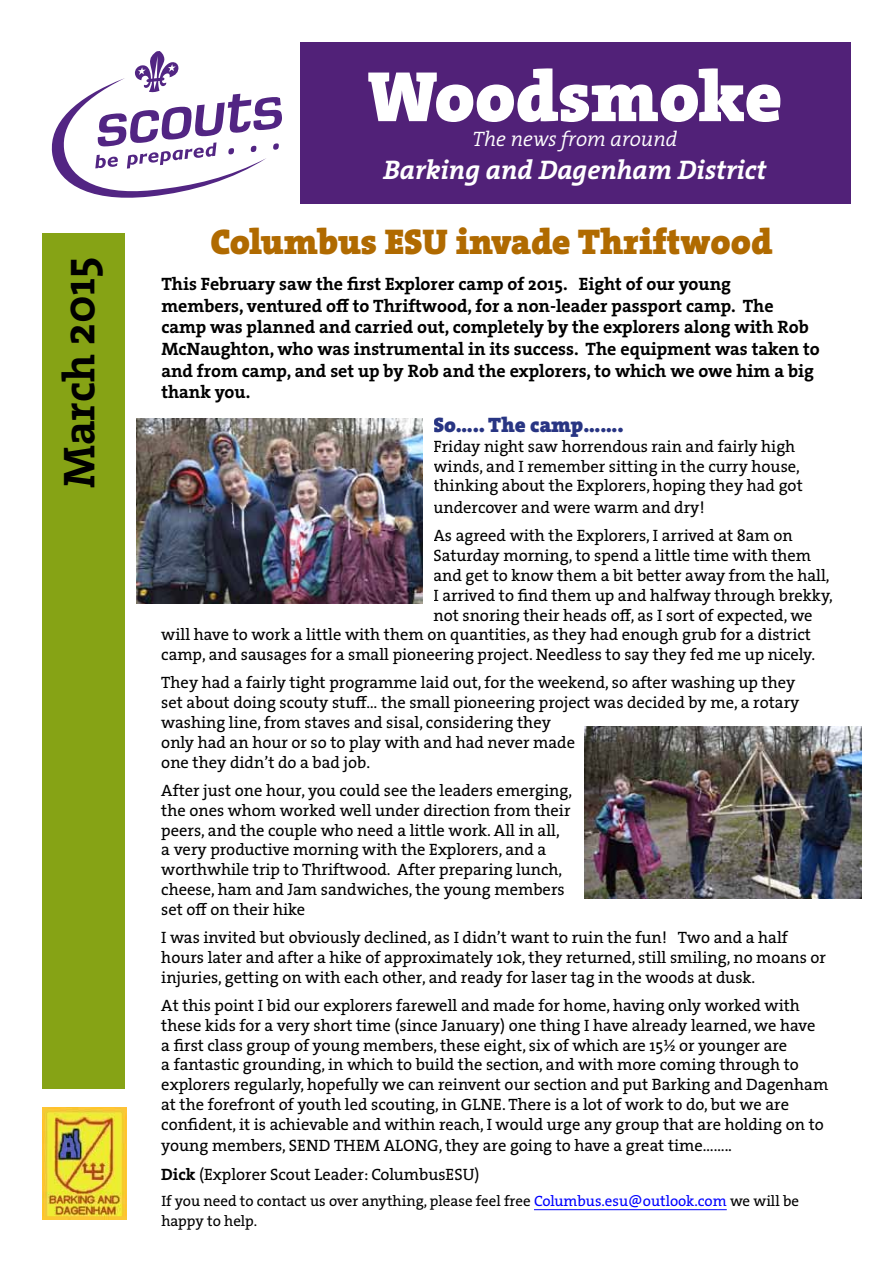
<style>
.page{position:relative;width:893px;height:1263px;background:#fff}
.page>*{position:absolute;margin:0;border:0;box-sizing:border-box;transform-origin:0 0}
.t1{font:72px "The Serif HP9 Blk";color:#fff}
.t2{font:45px "The Serif HP7 Bld";color:#000}
.t3{font:36px "The Serif HP9 Blk";color:#b06a00}
.t4{font:27px "The Serif HP7 Bld IT";color:#fff}
.t5{font:21px "The Serif HP4 Se Lig IT";color:#fff}
.t6{font:21px "The Serif HP9 Blk";color:#283583}
.t7{font:18px/21.6px "The Serif HP7 Bld";color:#000}
.t8{font:16.5px/19.8px "The Serif HP5 Plain";color:#000}
.t9{font:15px/19.8px "The Serif HP5 Plain";color:#000}
.s1{font-family:"The Serif HP7 Bld"}
.s2{color:#00f}
</style>
<div class="page">
<div style="left:300px;top:43px;width:550px;height:161px;background:#512178"></div>
<div style="left:43px;top:233px;width:82px;height:856px;background:#86a315"></div>
<svg style="left:51px;top:51px;width:231px;height:147px"></svg>
<img style="left:43px;top:1108px;width:84px;height:112px">
<hr style="left:534px;top:1209px;width:193px;height:1px;background:#00f">
<img style="left:136px;top:419px;width:287px;height:185px">
<img style="left:584px;top:727px;width:278px;height:171px">
<h2 class="t2" style="left:49px;top:488px;width:232px;rotate:-90deg">March 2015</h2>
<h1 class="t1" style="left:368px;top:48px;width:416px">Woodsmoke</h1>
<p class="t5" style="left:473px;top:126px;width:206px">The news from around</p>
<h3 class="t4" style="left:384px;top:152px;width:384px">Barking and Dagenham District</h3>
<h3 class="t3" style="left:210px;top:217px;width:564px">Columbus ESU invade Thriftwood</h3>
<p class="t7" style="left:161px;top:273px;width:660px">This February saw the first Explorer camp of 2015. Eight of our young<br>members, ventured off to Thriftwood, for a non-leader passport camp. The camp was planned and carried out, completely by the explorers along with Rob McNaughton, who was instrumental in its success. The equipment was taken to and from camp, and set up by Rob and the explorers, to which we owe him a big thank you.</p>
<p class="t6" style="left:433px;top:411px;width:192px">So….. The camp…….</p>
<p class="t8" style="left:433px;top:436px;width:371px">Friday night saw horrendous rain and fairly high winds, and I remember sitting in the curry house, thinking about the Explorers, hoping they had got</p>
<p class="t8" style="left:433px;top:493px;width:361px;line-height:28.3px">undercover and were warm and dry!<br>As agreed with the Explorers, I arrived at 8am on</p>
<p class="t8" style="left:433px;top:546px;width:379px">Saturday morning, to spend a little time with them</p>
<p class="t8" style="left:433px;top:565px;width:398px">and get to know them a bit better away from the hall,</p>
<p class="t8" style="left:433px;top:585px;width:401px">I arrived to find them up and halfway through brekky,</p>
<p class="t8" style="left:433px;top:605px;width:381px">not snoring their heads off, as I sort of expected, we</p>
<p class="t8" style="left:161px;top:625px;width:651px">will have to work a little with them on quantities, as they had enough grub for a district</p>
<p class="t8" style="left:161px;top:645px;width:655px">camp, and sausages for a small pioneering project. Needless to say they fed me up nicely.</p>
<p class="t8" style="left:161px;top:673px;width:640px">They had a fairly tight programme laid out, for the weekend, so after washing up they set about doing scouty stuff… the small pioneering project was decided by me, a rotary washing line, from staves and sisal, considering they<br>only had an hour or so to play with and had never made<br>one they didn’t do a bad job.</p>
<p class="t8" style="left:161px;top:780px;width:412px">After just one hour, you could see the leaders emerging, the ones whom worked well under direction from their peers, and the couple who need a little work. All in all, a very productive morning with the Explorers, and a worthwhile trip to Thriftwood. After preparing lunch, cheese, ham and Jam sandwiches, the young members set off on their hike</p>
<p class="t8" style="left:161px;top:928px;width:666px">I was invited but obviously declined, as I didn’t want to ruin the fun! Two and a half hours later and after a hike of approximately 10k, they returned, still smiling, no moans or injuries, getting on with each other, and ready for laser tag in the woods at dusk.</p>
<p class="t8" style="left:161px;top:995px;width:668px">At this point I bid our explorers farewell and made for home, having only worked with these kids for a very short time (since January) one thing I have already learned, we have a first class group of young members, these eight, six of which are 15½ or younger are<br>a fantastic grounding, in which to build the section, and with more coming through to explorers regularly, hopefully we can reinvent our section and put Barking and Dagenham at the forefront of youth led scouting, in GLNE. There is a lot of work to do, but we are confident, it is achievable and within reach, I would urge any group that are holding on to</p>
<p class="t8" style="left:161px;top:1132px;width:572px;line-height:28.3px">young members, SEND THEM ALONG, they are going to have a great time……..<br><span class="s1">Dick</span> (Explorer Scout Leader: ColumbusESU)</p>
<p class="t9" style="left:161px;top:1191px;width:639px">If you need to contact us over anything, please feel free <span class="s2">Columbus.esu@outlook.com</span> we will be happy to help.</p>
</div>
